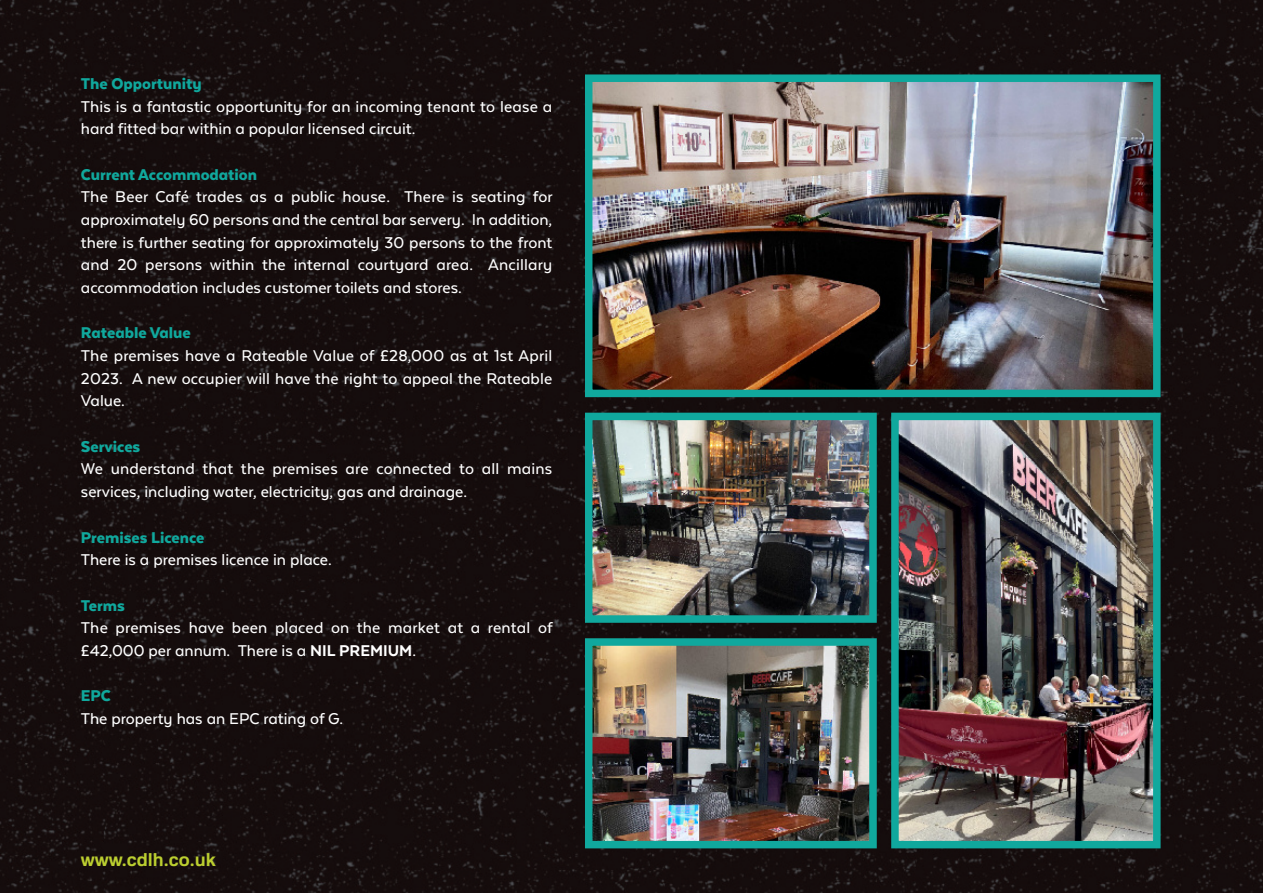
<style>
.page{position:relative;width:1263px;height:893px;background:#fff}
.page>*{position:absolute;margin:0;border:0;box-sizing:border-box;transform-origin:0 0}
.t1{font:500 18px/22.6px "Texta Alt";color:#fff}
.t2{font:900 18px "Texta Alt";color:#10a89d}
.t3{font:700 18px "Familiar Pro";color:#bbce30}
.s1{font-weight:800}
</style>
<div class="page">
<img style="left:0;top:0;width:1263px;height:893px">
<img style="left:594px;top:83px;width:557px;height:305px">
<div style="left:585px;top:74px;width:575px;height:323px;border:8px solid #10a89d"></div>
<img style="left:900px;top:422px;width:251px;height:417px">
<div style="left:891px;top:413px;width:269px;height:435px;border:8px solid #10a89d"></div>
<img style="left:594px;top:647px;width:274px;height:192px">
<div style="left:585px;top:638px;width:292px;height:210px;border:8px solid #10a89d"></div>
<img style="left:594px;top:422px;width:274px;height:192px">
<div style="left:585px;top:413px;width:292px;height:210px;border:8px solid #10a89d"></div>
<p class="t2" style="left:81px;top:78px;width:122px">The Opportunity</p>
<p class="t1" style="left:81px;top:96px;width:473px">This is a fantastic opportunity for an incoming tenant to lease a hard fitted bar within a popular licensed circuit.</p>
<p class="t2" style="left:81px;top:169px;width:178px">Current Accommodation</p>
<p class="t1" style="left:81px;top:187px;width:473px;text-align:justify">The Beer Café trades as a public house. There is seating for approximately 60 persons and the central bar servery. In addition, there is further seating for approximately 30 persons to the front and 20 persons within the internal courtyard area. Ancillary accommodation includes customer toilets and stores.</p>
<p class="t2" style="left:81px;top:327px;width:111px">Rateable Value</p>
<p class="t1" style="left:81px;top:346px;width:473px;text-align:justify">The premises have a Rateable Value of £28,000 as at 1st April 2023. A new occupier will have the right to appeal the Rateable Value.</p>
<p class="t2" style="left:81px;top:441px;width:61px">Services</p>
<p class="t1" style="left:81px;top:459px;width:473px">We understand that the premises are connected to all mains services, including water, electricity, gas and drainage.</p>
<p class="t2" style="left:81px;top:531px;width:125px">Premises Licence</p>
<p class="t1" style="left:81px;top:550px;width:252px">There is a premises licence in place.</p>
<p class="t2" style="left:81px;top:600px;width:45px">Terms</p>
<p class="t1" style="left:81px;top:618px;width:473px">The premises have been placed on the market at a rental of £42,000 per annum. There is a <span class="s1">NIL PREMIUM</span>.</p>
<p class="t2" style="left:81px;top:690px;width:31px">EPC</p>
<p class="t1" style="left:81px;top:708px;width:264px">The property has an EPC rating of G.</p>
<p class="t3" style="left:81px;top:849px;width:136px">www.cdlh.co.uk</p>
</div>
